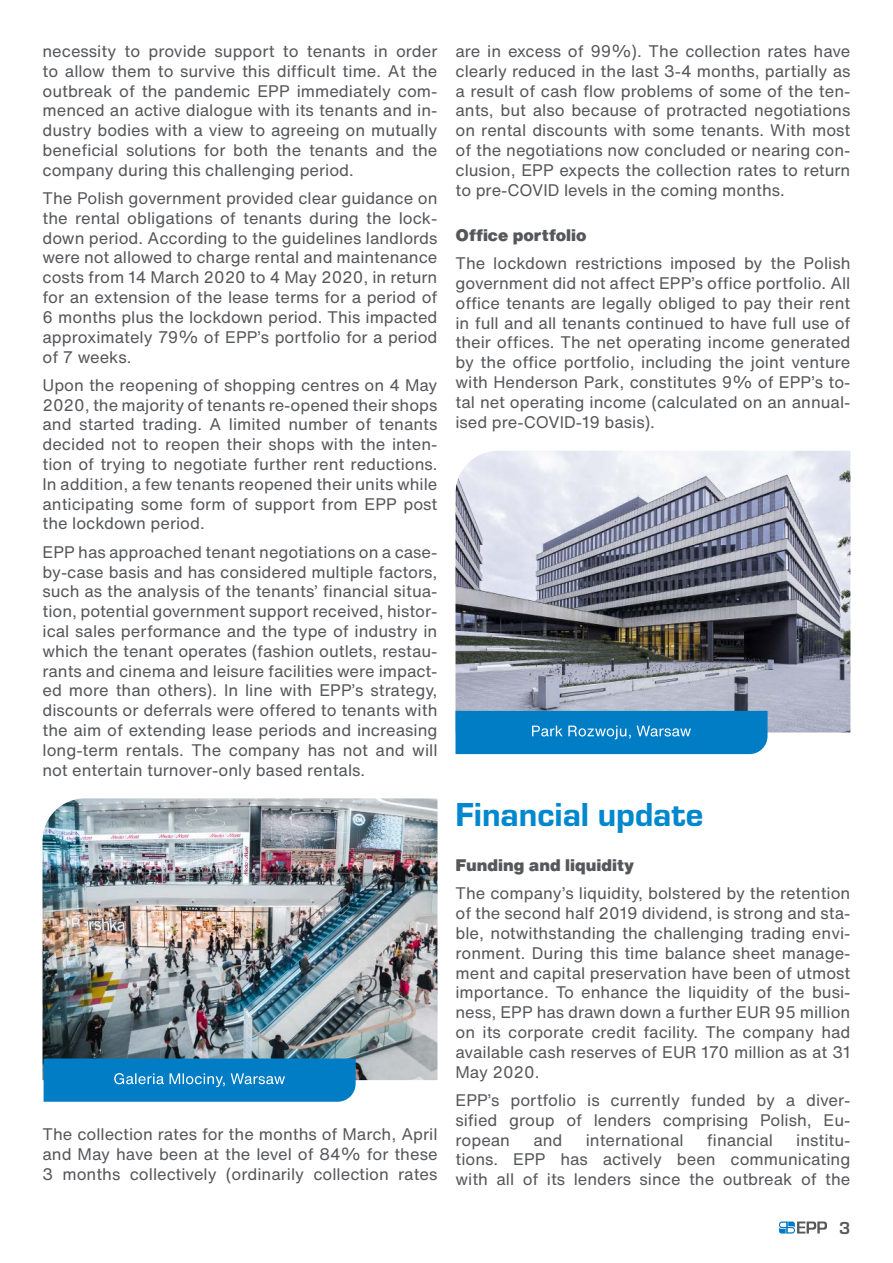
<style>
.page{position:relative;width:893px;height:1263px;background:#fff}
.page>*{position:absolute;margin:0;border:0;box-sizing:border-box;transform-origin:0 0}
.t1{font:34.5px "Eurostile Hea";color:#0088ce}
.t2{font:700 18px "Eurostile";color:#56575a}
.t3{font:16.5px/19.8px "Helvetica Now Text";color:#56575a;text-align:justify}
.t4{font:900 16.5px "Helvetica Now Text";color:#56575a}
</style>
<div class="page">
<svg style="left:779px;top:1221px;width:48px;height:12px"></svg>
<img style="left:43px;top:798px;width:394px;height:282px">
<svg style="left:44px;top:1058px;width:312px;height:44px;background:#0d82c5"></svg>
<img style="left:455px;top:451px;width:395px;height:281px">
<svg style="left:455px;top:711px;width:312px;height:43px;background:#0b82c6"></svg>
<p class="t3" style="left:43px;top:41px;width:396px">necessity to provide support to tenants in order to allow them to survive this difficult time. At the outbreak of the pandemic EPP immediately com&shy;menced an active dialogue with its tenants and in&shy;dustry bodies with a view to agreeing on mutually beneficial solutions for both the tenants and the company during this challenging period.</p>
<p class="t3" style="left:43px;top:188px;width:396px">The Polish government provided clear guidance on the rental obligations of tenants during the lock&shy;down period. According to the guidelines landlords were not allowed to charge rental and maintenance costs from 14 March 2020 to 4 May 2020, in return for an extension of the lease terms for a period of 6 months plus the lockdown period. This impacted approximately 79% of EPP’s portfolio for a period of 7 weeks.</p>
<p class="t3" style="left:43px;top:375px;width:396px">Upon the reopening of shopping centres on 4 May 2020, the majority of tenants re-opened their shops and started trading. A limited number of tenants decided not to reopen their shops with the inten&shy;tion of trying to negotiate further rent reductions.<br>In addition, a few tenants reopened their units while anticipating some form of support from EPP post the lockdown period.</p>
<p class="t3" style="left:43px;top:541px;width:396px">EPP has approached tenant negotiations on a case&shy;by-case basis and has considered multiple factors, such as the analysis of the tenants’ financial situa&shy;tion, potential government support received, histor&shy;ical sales performance and the type of industry in which the tenant operates (fashion outlets, restau&shy;rants and cinema and leisure facilities were impact&shy;ed more than others). In line with EPP’s strategy, discounts or deferrals were offered to tenants with the aim of extending lease periods and increasing long-term rentals. The company has not and will not entertain turnover-only based rentals.</p>
<p class="t3" style="left:43px;top:1124px;width:396px">The collection rates for the months of March, April and May have been at the level of 84% for these 3 months collectively (ordinarily collection rates</p>
<p class="t3" style="left:455px;top:41px;width:396px">are in excess of 99%). The collection rates have clearly reduced in the last 3-4 months, partially as a result of cash flow problems of some of the ten&shy;ants, but also because of protracted negotiations on rental discounts with some tenants. With most of the negotiations now concluded or nearing con&shy;clusion, EPP expects the collection rates to return to pre-COVID levels in the coming months.</p>
<p class="t4" style="left:455px;top:223px;width:133px">Office portfolio</p>
<p class="t3" style="left:455px;top:253px;width:396px">The lockdown restrictions imposed by the Polish government did not affect EPP’s office portfolio. All office tenants are legally obliged to pay their rent in full and all tenants continued to have full use of their offices. The net operating income generated by the office portfolio, including the joint venture with Henderson Park, constitutes 9% of EPP’s to&shy;tal net operating income (calculated on an annual&shy;ised pre-COVID-19 basis).</p>
<h1 class="t1" style="left:455px;top:790px;width:249px">Financial update</h1>
<p class="t4" style="left:455px;top:853px;width:180px">Funding and liquidity</p>
<p class="t3" style="left:455px;top:883px;width:396px">The company’s liquidity, bolstered by the retention of the second half 2019 dividend, is strong and sta&shy;ble, notwithstanding the challenging trading envi&shy;ronment. During this time balance sheet manage&shy;ment and capital preservation have been of utmost importance. To enhance the liquidity of the busi&shy;ness, EPP has drawn down a further EUR 95 million on its corporate credit facility. The company had available cash reserves of EUR 170 million as at 31<br>May 2020.</p>
<p class="t3" style="left:455px;top:1090px;width:396px">EPP’s portfolio is currently funded by a diver&shy;sified group of lenders comprising Polish, Eu&shy;ropean</p>
<p class="t3" style="left:455px;top:1129px;width:396px;text-indent:341px">institu&shy;tions. EPP has actively been communicating with all of its lenders since the outbreak of the</p>
<p class="t3" style="left:533px;top:1129px;width:31px">and</p>
<p class="t3" style="left:586px;top:1129px;width:99px">international</p>
<p class="t3" style="left:707px;top:1129px;width:67px">financial</p>
<p class="t2" style="left:839px;top:1217px;width:13px">3</p>
</div>
